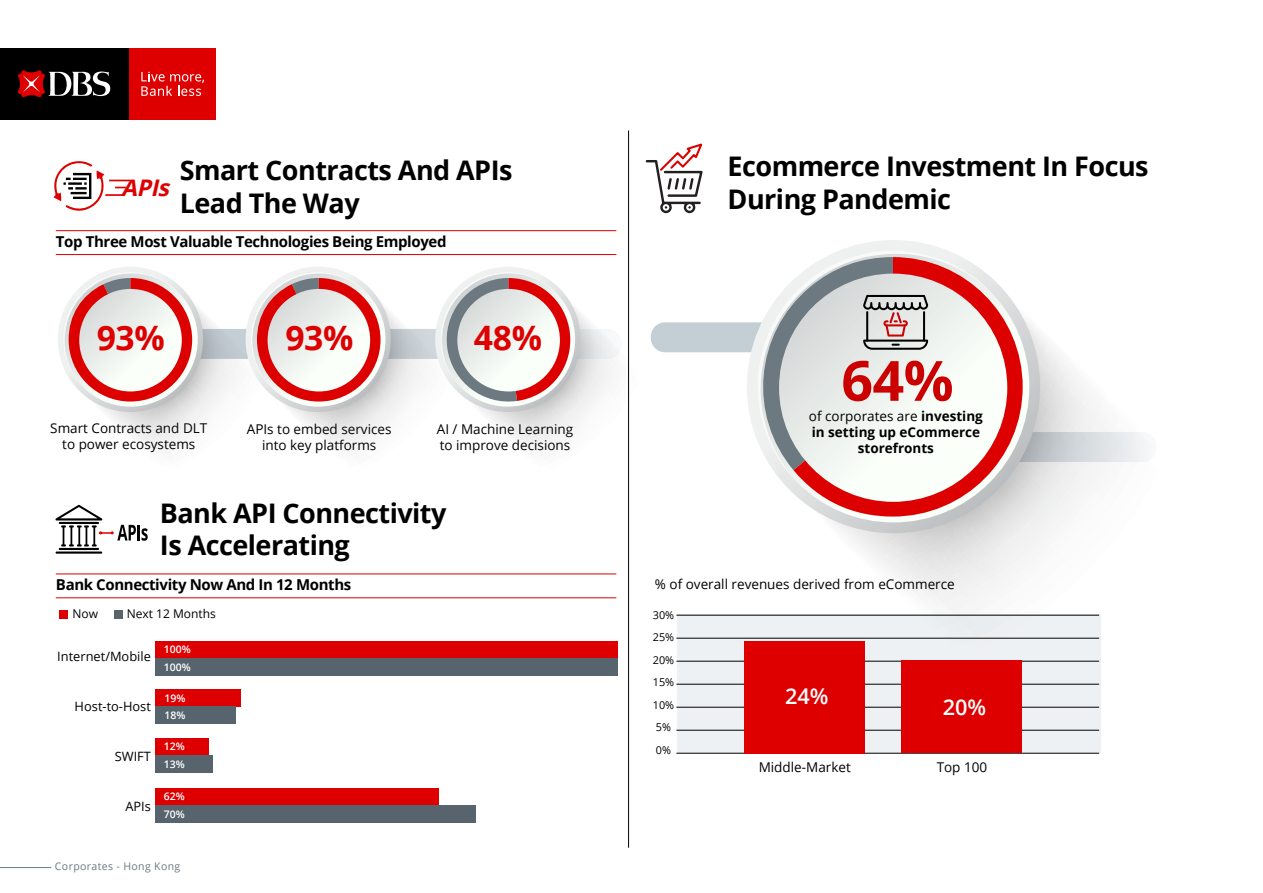
<style>
.page{position:relative;width:1263px;height:893px;background:#fff}
.page>*{position:absolute;margin:0;border:0;box-sizing:border-box;transform-origin:0 0}
.t1{font:700 55.5px "Open Sans";color:#cb0000}
.t2{font:700 33.75px "Open Sans";color:#de0000}
.t3{font:700 27px/32.4px "Open Sans";letter-spacing:-.02em;color:#000}
.t4{font:italic 700 22.8px "Open Sans";color:#de0000}
.t5{font:600 21.75px "Open Sans";color:#fff}
.t6{font:700 15px "Open Sans";letter-spacing:-.025em;color:#000}
.t7{font:13.5px/16.2px "Open Sans";color:#000;text-align:center}
.t8{font:700 13.5px/16.2px "Open Sans";color:#000;text-align:center}
.t9{font:12.9px "Open Sans";color:#000}
.t10{font:12px "Open Sans";color:#000}
.t11{font:10.8px/22.5px "Open Sans";color:#000}
.t12{font:600 10.5px/18.1px "Open Sans";color:#fff}
.t13{font:10.5px "Open Sans";letter-spacing:.035em;color:#6d7981}
.s1{font-weight:700}
</style>
<div class="page">
<hr style="left:0;top:867px;width:51px;height:1px;background:#6d7981">
<div style="left:128px;top:48px;width:88px;height:72px;background:#de0000"></div>
<svg style="left:141px;top:72px;width:63px;height:24px"></svg>
<div style="left:0;top:48px;width:128px;height:72px;background:#000"></div>
<svg style="left:18px;top:70px;width:93px;height:28px"></svg>
<hr style="left:56px;top:254px;width:560px;height:1px;background:#d00">
<hr style="left:56px;top:230px;width:560px;height:1px;background:#d00">
<hr style="left:56px;top:598px;width:560px;height:1px;background:#d00">
<hr style="left:56px;top:574px;width:560px;height:1px;background:#d00">
<div style="left:114px;top:610px;width:9px;height:8px;background:#57646e"></div>
<div style="left:60px;top:610px;width:8px;height:8px;background:#de0000"></div>
<div style="left:155px;top:641px;width:463px;height:18px;background:#de0000"></div>
<div style="left:155px;top:659px;width:463px;height:17px;background:#57646e"></div>
<div style="left:155px;top:690px;width:85px;height:17px;background:#de0000"></div>
<div style="left:155px;top:707px;width:81px;height:17px;background:#57646e"></div>
<div style="left:155px;top:739px;width:54px;height:17px;background:#de0000"></div>
<div style="left:155px;top:756px;width:58px;height:17px;background:#57646e"></div>
<div style="left:155px;top:788px;width:284px;height:17px;background:#de0000"></div>
<div style="left:155px;top:805px;width:321px;height:18px;background:#57646e"></div>
<svg style="left:646px;top:143px;width:57px;height:70px"></svg>
<svg style="left:790px;top:470px;width:311px;height:145px"></svg>
<svg style="left:747px;top:240px;width:293px;height:293px"></svg>
<svg style="left:773px;top:250px;width:188px;height:233px"></svg>
<div style="left:677px;top:615px;width:424px;height:138px;background:#eef1f3"></div>
<hr style="left:676px;top:615px;width:423px;height:1px;background:#000">
<hr style="left:676px;top:638px;width:423px;height:1px;background:#000">
<hr style="left:676px;top:661px;width:423px;height:1px;background:#000">
<hr style="left:676px;top:684px;width:423px;height:1px;background:#000">
<hr style="left:676px;top:707px;width:423px;height:1px;background:#000">
<hr style="left:676px;top:730px;width:423px;height:1px;background:#000">
<hr style="left:676px;top:753px;width:423px;height:1px;background:#000">
<div style="left:745px;top:641px;width:120px;height:112px;background:#de0000"></div>
<div style="left:902px;top:661px;width:120px;height:92px;background:#de0000"></div>
<hr style="left:628px;top:130px;width:1px;height:718px;background:#000">
<svg style="left:63px;top:272px;width:567px;height:204px"></svg>
<svg style="left:651px;top:257px;width:498px;height:213px"></svg>
<svg style="left:793px;top:257px;width:230px;height:260px"></svg>
<svg style="left:53px;top:161px;width:77px;height:50px"></svg>
<hr style="left:59px;top:548px;width:40px;height:2px;background:#000">
<hr style="left:56px;top:551px;width:46px;height:3px;background:#000">
<svg style="left:55px;top:505px;width:93px;height:41px"></svg>
<h3 class="t4" style="left:121px;top:172px;width:56px">APIs</h3>
<h3 class="t3" style="left:180px;top:154px;width:334px">Smart Contracts And APIs<br>Lead The Way</h3>
<p class="t6" style="left:56px;top:231px;width:392px">Top Three Most Valuable Technologies Being Employed</p>
<h2 class="t2" style="left:97px;top:314px;width:70px">93%</h2>
<h2 class="t2" style="left:285px;top:314px;width:70px">93%</h2>
<h2 class="t2" style="left:474px;top:314px;width:70px">48%</h2>
<p class="t7" style="left:50px;top:420px;width:159px">Smart Contracts and DLT to power ecosystems</p>
<p class="t7" style="left:247px;top:420px;width:146px">APIs to embed services into key platforms</p>
<p class="t7" style="left:437px;top:420px;width:138px;text-align:left">AI / Machine Learning to improve decisions</p>
<h3 class="t3" style="left:160px;top:496px;width:288px">Bank API Connectivity<br>Is Accelerating</h3>
<p class="t6" style="left:56px;top:574px;width:297px">Bank Connectivity Now And In 12 Months</p>
<p class="t10" style="left:72px;top:606px;width:27px">Now</p>
<p class="t10" style="left:127px;top:606px;width:91px">Next 12 Months</p>
<p class="t9" style="left:57px;top:647px;width:95px">Internet/Mobile</p>
<p class="t12" style="left:164px;top:640px;width:28px">100%<br>100%</p>
<p class="t12" style="left:164px;top:690px;width:22px;line-height:16.5px">19%<br>18%</p>
<p class="t12" style="left:164px;top:737px;width:22px">12%<br>13%</p>
<p class="t12" style="left:164px;top:786px;width:22px">62%<br>70%</p>
<p class="t9" style="left:75px;top:697px;width:78px">Host-to-Host</p>
<p class="t9" style="left:115px;top:747px;width:38px">SWIFT</p>
<p class="t9" style="left:125px;top:797px;width:27px">APIs</p>
<p class="t13" style="left:55px;top:859px;width:127px">Corporates - Hong Kong</p>
<h3 class="t3" style="left:728px;top:150px;width:423px">Ecommerce Investment In Focus<br>During Pandemic</h3>
<h1 class="t1" style="left:841px;top:341px;width:114px">64%</h1>
<p class="t8" style="left:812px;top:423px;width:170px">in setting up eCommerce storefronts</p>
<p class="t7" style="left:809px;top:407px;width:175px">of corporates are <span class="s1">investing</span></p>
<p class="t7" style="left:655px;top:576px;width:301px">% of overall revenues derived from eCommerce</p>
<p class="t11" style="left:653px;top:603px;width:23px">30%<br>25%<br>20%<br>15%<br>10%<br>5%<br>0%</p>
<p class="t7" style="left:759px;top:759px;width:94px">Middle-Market</p>
<p class="t7" style="left:937px;top:759px;width:52px">Top 100</p>
<h3 class="t5" style="left:785px;top:681px;width:45px">24%</h3>
<h3 class="t5" style="left:943px;top:692px;width:45px">20%</h3>
</div>
